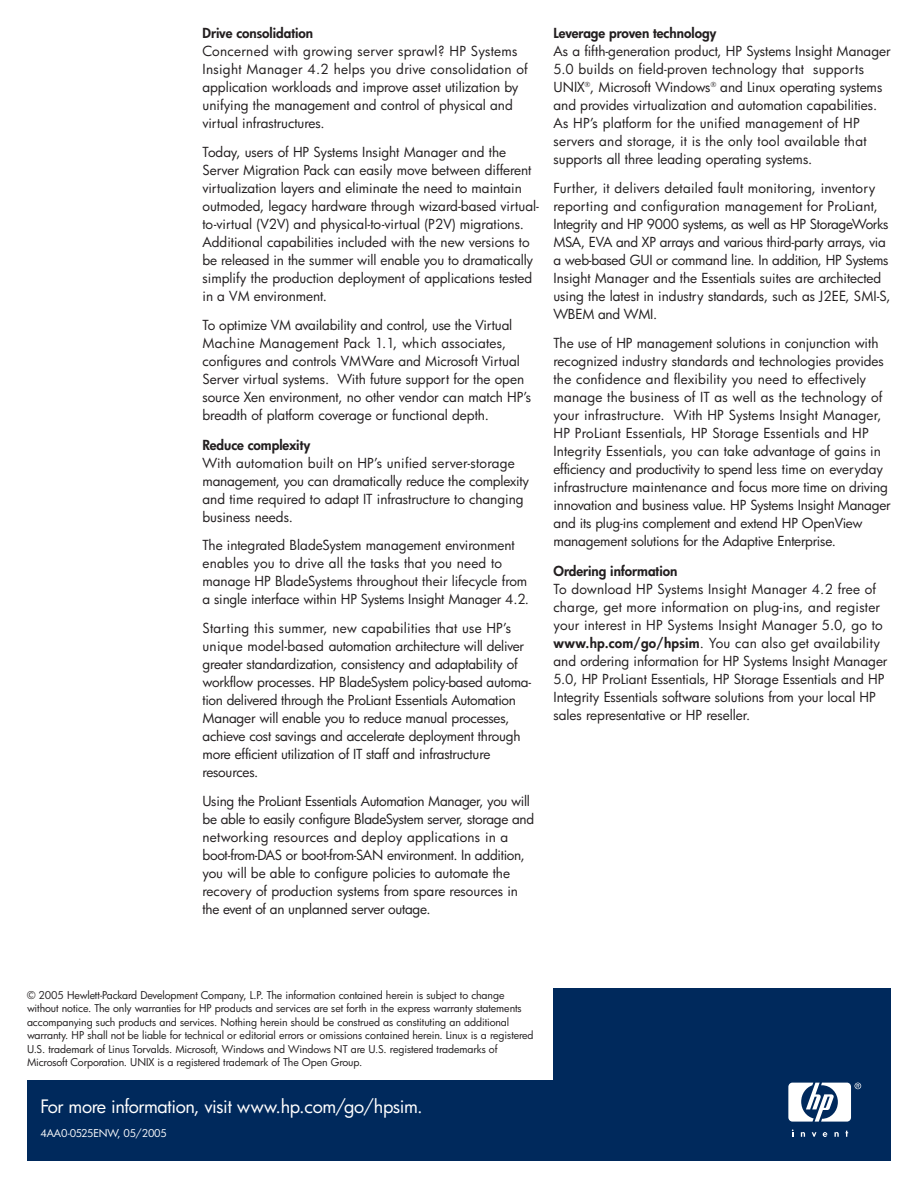
<style>
.page{position:relative;width:918px;height:1188px;background:#fff}
.page>*{position:absolute;margin:0;border:0;box-sizing:border-box;transform-origin:0 0}
.t1{font:18px "Futura";letter-spacing:-.02em;color:#fff}
.t2{font:13.5px/18px "Futura";letter-spacing:-.005em;color:#231f20}
.t3{font:800 13.5px "Futura";color:#231f20}
.t4{font:10.5px/13.5px "Futura";letter-spacing:-.01em;color:#231f20}
.t5{font:10.5px "Futura";letter-spacing:-.02em;color:#fff}
.s1{font-weight:800}
</style>
<div class="page">
<div style="left:554px;top:988px;width:337px;height:103px;background:#00295c"></div>
<div style="left:27px;top:1080px;width:864px;height:81px;background:#00295c"></div>
<svg style="left:812px;top:1132px;width:4px;height:5px"></svg>
<svg style="left:801px;top:1132px;width:4px;height:5px"></svg>
<svg style="left:834px;top:1132px;width:5px;height:5px"></svg>
<svg style="left:792px;top:1129px;width:2px;height:8px"></svg>
<svg style="left:846px;top:1131px;width:2px;height:6px"></svg>
<svg style="left:823px;top:1132px;width:4px;height:5px"></svg>
<svg style="left:788px;top:1083px;width:73px;height:39px"></svg>
<p class="t3" style="left:202px;top:27px;width:112px">Drive consolidation</p>
<p class="t2" style="left:202px;top:43px;width:327px">Concerned with growing server sprawl? HP Systems Insight Manager 4.2 helps you drive consolidation of application workloads and improve asset utilization by unifying the management and control of physical and virtual infrastructures.</p>
<p class="t2" style="left:202px;top:144px;width:338px">Today, users of HP Systems Insight Manager and the Server Migration Pack can easily move between different virtualization layers and eliminate the need to maintain outmoded, legacy hardware through wizard-based virtual&shy;to-virtual (V2V) and physical-to-virtual (P2V) migrations.<br>Additional capabilities included with the new versions to be released in the summer will enable you to dramatically simplify the production deployment of applications tested in a VM environment.</p>
<p class="t2" style="left:202px;top:317px;width:330px">To optimize VM availability and control, use the Virtual Machine Management Pack 1.1, which associates, configures and controls VMWare and Microsoft Virtual Server virtual systems. With future support for the open source Xen environment, no other vendor can match HP’s breadth of platform coverage or functional depth.</p>
<p class="t3" style="left:202px;top:438px;width:110px">Reduce complexity</p>
<p class="t2" style="left:202px;top:455px;width:328px">With automation built on HP’s unified server-storage management, you can dramatically reduce the complexity and time required to adapt IT infrastructure to changing business needs.</p>
<p class="t2" style="left:202px;top:538px;width:328px">The integrated BladeSystem management environment enables you to drive all the tasks that you need to manage HP BladeSystems throughout their lifecycle from a single interface within HP Systems Insight Manager 4.2.</p>
<p class="t2" style="left:202px;top:620px;width:330px">Starting this summer, new capabilities that use HP’s unique model-based automation architecture will deliver greater standardization, consistency and adaptability of workflow processes. HP BladeSystem policy-based automa&shy;tion delivered through the ProLiant Essentials Automation Manager will enable you to reduce manual processes, achieve cost savings and accelerate deployment through more efficient utilization of IT staff and infrastructure resources.</p>
<p class="t2" style="left:202px;top:793px;width:333px">Using the ProLiant Essentials Automation Manager, you will be able to easily configure BladeSystem server, storage and networking resources and deploy applications in a boot-from-DAS or boot-from-SAN environment. In addition, you will be able to configure policies to automate the recovery of production systems from spare resources in the event of an unplanned server outage.</p>
<p class="t3" style="left:554px;top:27px;width:164px">Leverage proven technology</p>
<p class="t2" style="left:554px;top:43px;width:339px">As a fifth-generation product, HP Systems Insight Manager 5.0 builds on field-proven technology that supports UNIX<sup>®</sup>, Microsoft Windows<sup>®</sup> and Linux operating systems and provides virtualization and automation capabilities.<br>As HP’s platform for the unified management of HP servers and storage, it is the only tool available that supports all three leading operating systems.</p>
<p class="t2" style="left:554px;top:180px;width:339px">Further, it delivers detailed fault monitoring, inventory reporting and configuration management for ProLiant, Integrity and HP 9000 systems, as well as HP StorageWorks MSA, EVA and XP arrays and various third-party arrays, via a web-based GUI or command line. In addition, HP Systems Insight Manager and the Essentials suites are architected using the latest in industry standards, such as J2EE, SMI-S, WBEM and WMI.</p>
<p class="t2" style="left:554px;top:335px;width:339px">The use of HP management solutions in conjunction with recognized industry standards and technologies provides the confidence and flexibility you need to effectively manage the business of IT as well as the technology of your infrastructure. With HP Systems Insight Manager, HP ProLiant Essentials, HP Storage Essentials and HP Integrity Essentials, you can take advantage of gains in efficiency and productivity to spend less time on everyday infrastructure maintenance and focus more time on driving innovation and business value. HP Systems Insight Manager and its plug-ins complement and extend HP OpenView management solutions for the Adaptive Enterprise.</p>
<p class="t3" style="left:554px;top:564px;width:125px">Ordering information</p>
<p class="t2" style="left:554px;top:581px;width:335px">To download HP Systems Insight Manager 4.2 free of charge, get more information on plug-ins, and register your interest in HP Systems Insight Manager 5.0, go to <span class="s1">www.hp.com/go/hpsim</span>. You can also get availability and ordering information for HP Systems Insight Manager 5.0, HP ProLiant Essentials, HP Storage Essentials and HP Integrity Essentials software solutions from your local HP sales representative or HP reseller.</p>
<p class="t4" style="left:27px;top:989px;width:508px">© 2005 Hewlett-Packard Development Company, L.P. The information contained herein is subject to change without notice. The only warranties for HP products and services are set forth in the express warranty statements accompanying such products and services. Nothing herein should be construed as constituting an additional warranty. HP shall not be liable for technical or editorial errors or omissions contained herein. Linux is a registered U.S. trademark of Linus Torvalds. Microsoft, Windows and Windows NT are U.S. registered trademarks of Microsoft Corporation. UNIX is a registered trademark of The Open Group.</p>
<h1 class="t1" style="left:40px;top:1098px;width:384px">For more information, visit www.hp.com/go/hpsim.</h1>
<p class="t5" style="left:40px;top:1129px;width:128px">4AA0-0525ENW, 05/2005</p>
</div>
